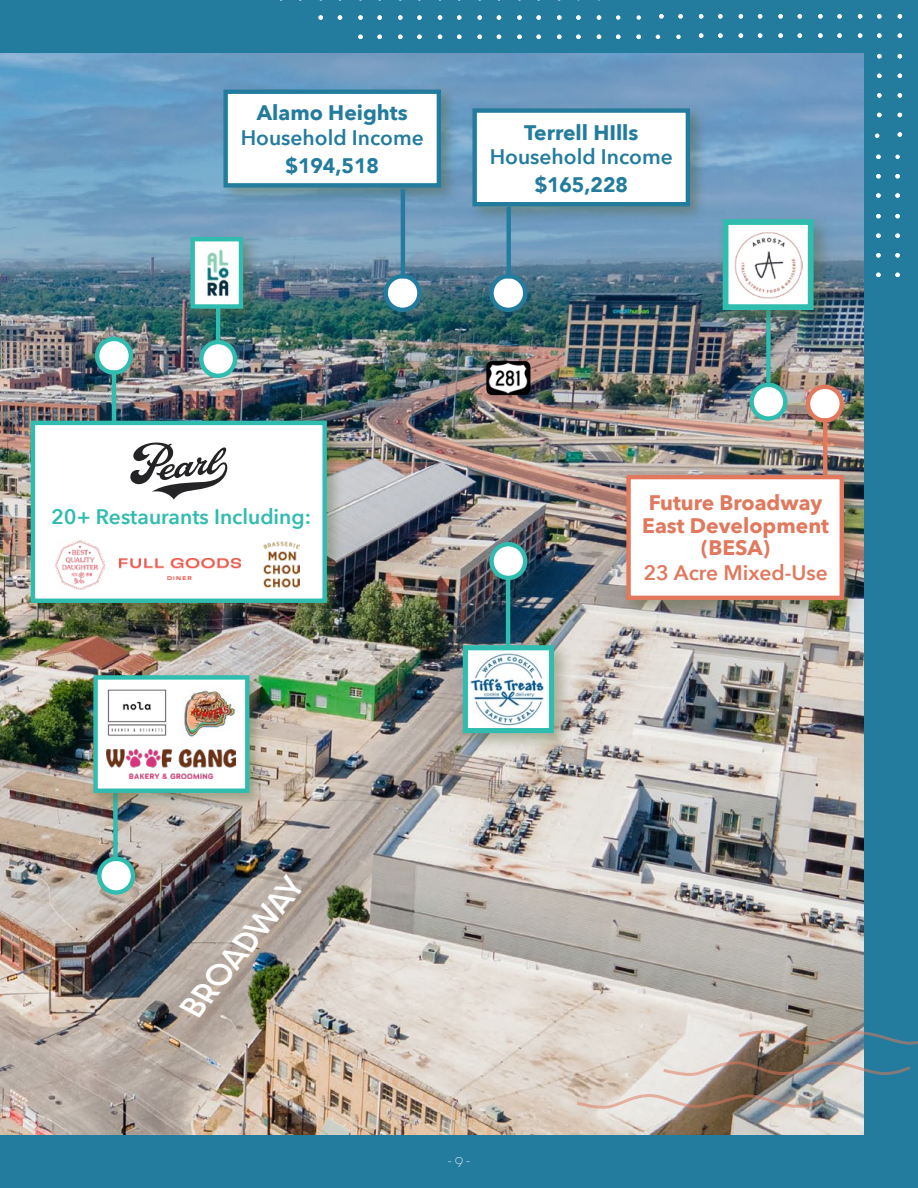
<style>
.page{position:relative;width:918px;height:1188px;background:#237c9d}
.page>*{position:absolute;margin:0;border:0;box-sizing:border-box;transform-origin:0 0}
.t1{font:italic 500 27.75px "Dazzle Unicase";color:#fff}
.t2{font:700 21px/22.5px "Avenir Next";color:#e0795e;text-align:center}
.t3{font:600 21px "Avenir Next";color:#237c9d}
.t4{font:700 21px "Avenir Next";color:#237c9d}
.t5{font:600 21px "Avenir Next";color:#30bcae}
.t6{font:900 21px "Avenir";color:#237c9d}
.t7{font:600 21px "Avenir Next";color:#e0795e}
.t8{font:100 12px "Dazzle Unicase";color:#fff}
</style>
<div class="page">
<svg style="left:895px;top:273px;width:5px;height:4px"></svg>
<svg style="left:876px;top:273px;width:5px;height:4px"></svg>
<svg style="left:895px;top:253px;width:5px;height:5px"></svg>
<svg style="left:876px;top:253px;width:5px;height:5px"></svg>
<svg style="left:895px;top:233px;width:5px;height:5px"></svg>
<svg style="left:876px;top:233px;width:5px;height:5px"></svg>
<svg style="left:895px;top:214px;width:5px;height:4px"></svg>
<svg style="left:876px;top:214px;width:5px;height:4px"></svg>
<svg style="left:895px;top:193px;width:5px;height:5px"></svg>
<svg style="left:876px;top:193px;width:5px;height:5px"></svg>
<svg style="left:895px;top:174px;width:5px;height:4px"></svg>
<svg style="left:876px;top:174px;width:5px;height:4px"></svg>
<svg style="left:895px;top:155px;width:5px;height:4px"></svg>
<svg style="left:876px;top:155px;width:5px;height:4px"></svg>
<svg style="left:898px;top:132px;width:4px;height:5px"></svg>
<svg style="left:898px;top:113px;width:4px;height:4px"></svg>
<svg style="left:877px;top:113px;width:5px;height:4px"></svg>
<svg style="left:898px;top:93px;width:4px;height:5px"></svg>
<svg style="left:877px;top:93px;width:5px;height:5px"></svg>
<svg style="left:898px;top:74px;width:4px;height:4px"></svg>
<svg style="left:877px;top:74px;width:5px;height:4px"></svg>
<svg style="left:898px;top:54px;width:4px;height:4px"></svg>
<svg style="left:877px;top:54px;width:5px;height:4px"></svg>
<svg style="left:898px;top:33px;width:4px;height:5px"></svg>
<svg style="left:877px;top:33px;width:5px;height:5px"></svg>
<svg style="left:858px;top:33px;width:4px;height:5px"></svg>
<svg style="left:837px;top:33px;width:5px;height:5px"></svg>
<svg style="left:818px;top:33px;width:5px;height:5px"></svg>
<svg style="left:798px;top:33px;width:4px;height:5px"></svg>
<svg style="left:778px;top:33px;width:5px;height:5px"></svg>
<svg style="left:758px;top:33px;width:4px;height:5px"></svg>
<svg style="left:739px;top:33px;width:4px;height:5px"></svg>
<svg style="left:718px;top:33px;width:5px;height:5px"></svg>
<svg style="left:699px;top:33px;width:4px;height:5px"></svg>
<svg style="left:898px;top:14px;width:4px;height:5px"></svg>
<svg style="left:877px;top:14px;width:5px;height:5px"></svg>
<svg style="left:858px;top:14px;width:4px;height:5px"></svg>
<svg style="left:837px;top:14px;width:5px;height:5px"></svg>
<svg style="left:818px;top:14px;width:5px;height:5px"></svg>
<svg style="left:798px;top:14px;width:4px;height:5px"></svg>
<svg style="left:778px;top:14px;width:5px;height:5px"></svg>
<svg style="left:758px;top:14px;width:4px;height:5px"></svg>
<svg style="left:739px;top:14px;width:4px;height:5px"></svg>
<svg style="left:718px;top:14px;width:5px;height:5px"></svg>
<svg style="left:699px;top:14px;width:4px;height:5px"></svg>
<svg style="left:678px;top:14px;width:5px;height:5px"></svg>
<svg style="left:659px;top:14px;width:5px;height:5px"></svg>
<svg style="left:875px;top:134px;width:4px;height:4px"></svg>
<svg style="left:676px;top:35px;width:5px;height:4px"></svg>
<svg style="left:656px;top:35px;width:4px;height:4px"></svg>
<svg style="left:636px;top:35px;width:5px;height:4px"></svg>
<svg style="left:616px;top:35px;width:4px;height:4px"></svg>
<svg style="left:597px;top:35px;width:4px;height:4px"></svg>
<svg style="left:576px;top:35px;width:5px;height:4px"></svg>
<svg style="left:557px;top:35px;width:4px;height:4px"></svg>
<svg style="left:536px;top:35px;width:5px;height:4px"></svg>
<svg style="left:517px;top:35px;width:5px;height:4px"></svg>
<svg style="left:497px;top:35px;width:4px;height:4px"></svg>
<svg style="left:478px;top:35px;width:4px;height:4px"></svg>
<svg style="left:457px;top:35px;width:4px;height:4px"></svg>
<svg style="left:438px;top:35px;width:4px;height:4px"></svg>
<svg style="left:417px;top:35px;width:5px;height:4px"></svg>
<svg style="left:398px;top:35px;width:5px;height:4px"></svg>
<svg style="left:377px;top:35px;width:5px;height:4px"></svg>
<svg style="left:358px;top:35px;width:5px;height:4px"></svg>
<svg style="left:636px;top:15px;width:5px;height:5px"></svg>
<svg style="left:616px;top:15px;width:4px;height:5px"></svg>
<svg style="left:597px;top:15px;width:4px;height:5px"></svg>
<svg style="left:576px;top:15px;width:5px;height:5px"></svg>
<svg style="left:557px;top:15px;width:4px;height:5px"></svg>
<svg style="left:536px;top:15px;width:5px;height:5px"></svg>
<svg style="left:517px;top:15px;width:5px;height:5px"></svg>
<svg style="left:497px;top:15px;width:4px;height:5px"></svg>
<svg style="left:478px;top:15px;width:4px;height:5px"></svg>
<svg style="left:457px;top:15px;width:4px;height:5px"></svg>
<svg style="left:438px;top:15px;width:4px;height:5px"></svg>
<svg style="left:417px;top:15px;width:5px;height:5px"></svg>
<svg style="left:398px;top:15px;width:5px;height:5px"></svg>
<svg style="left:377px;top:15px;width:5px;height:5px"></svg>
<svg style="left:358px;top:15px;width:5px;height:5px"></svg>
<svg style="left:338px;top:15px;width:4px;height:5px"></svg>
<svg style="left:319px;top:15px;width:4px;height:5px"></svg>
<img style="left:0;top:53px;width:864px;height:1081px">
<img style="left:574px;top:1027px;width:344px;height:83px">
<svg style="left:97px;top:339px;width:34px;height:34px"></svg>
<div style="left:95px;top:337px;width:38px;height:38px;border:4px solid #30bcae;border-radius:50%"></div>
<hr style="left:112px;top:370px;width:4px;height:80px;background:#30bcae">
<img style="left:341px;top:338px;width:523px;height:233px">
<img style="left:474px;top:354px;width:390px;height:95px">
<img style="left:486px;top:361px;width:45px;height:34px">
<div style="left:113px;top:793px;width:5px;height:79px;background:#30bcae"></div>
<div style="left:186px;top:233px;width:74px;height:93px;background:#4d5927;opacity:.38"></div>
<img style="left:195px;top:242px;width:43px;height:62px">
<div style="left:190px;top:237px;width:53px;height:72px;border:4px solid #30bcae"></div>
<svg style="left:99px;top:859px;width:34px;height:34px"></svg>
<div style="left:97px;top:857px;width:38px;height:38px;border:4px solid #30bcae;border-radius:50%"></div>
<div style="left:89px;top:671px;width:177px;height:139px;background:#4d5927;opacity:.38"></div>
<div style="left:93px;top:675px;width:156px;height:118px;background:#fff;border:4px solid #30bcae"></div>
<svg style="left:492px;top:544px;width:33px;height:34px"></svg>
<div style="left:489px;top:542px;width:38px;height:38px;border:4px solid #30bcae;border-radius:50%"></div>
<hr style="left:506px;top:579px;width:4px;height:79px;background:#30bcae">
<svg style="left:201px;top:342px;width:34px;height:34px"></svg>
<div style="left:199px;top:340px;width:38px;height:38px;border:4px solid #30bcae;border-radius:50%"></div>
<hr style="left:216px;top:305px;width:4px;height:35px;background:#30bcae">
<div style="left:219px;top:85px;width:239px;height:119px;background:#4d5927;opacity:.38"></div>
<div style="left:223px;top:90px;width:218px;height:98px;background:#fff;border:4px solid #237c9d"></div>
<svg style="left:386px;top:276px;width:33px;height:34px"></svg>
<div style="left:384px;top:274px;width:38px;height:38px;border:4px solid #237c9d;border-radius:50%"></div>
<hr style="left:401px;top:189px;width:4px;height:89px;background:#237c9d">
<div style="left:26px;top:416px;width:318px;height:204px;background:#4d5927;opacity:.38"></div>
<div style="left:33px;top:423px;width:292px;height:178px;background:#fff"></div>
<img style="left:0;top:420px;width:367px;height:80px">
<div style="left:31px;top:421px;width:296px;height:182px;border:4px solid #30bcae"></div>
<div style="left:468px;top:104px;width:239px;height:119px;background:#4d5927;opacity:.38"></div>
<div style="left:472px;top:108px;width:218px;height:98px;background:#fff;border:4px solid #237c9d"></div>
<svg style="left:492px;top:276px;width:33px;height:34px"></svg>
<div style="left:489px;top:274px;width:38px;height:38px;border:4px solid #237c9d;border-radius:50%"></div>
<hr style="left:507px;top:207px;width:4px;height:71px;background:#237c9d">
<svg style="left:752px;top:385px;width:33px;height:34px"></svg>
<div style="left:749px;top:383px;width:38px;height:38px;border:4px solid #30bcae;border-radius:50%"></div>
<div style="left:766px;top:303px;width:5px;height:80px;background:#30bcae"></div>
<div style="left:717px;top:214px;width:118px;height:117px;background:#4d5927;opacity:.38"></div>
<div style="left:726px;top:222px;width:85px;height:85px;background:#fff"></div>
<img style="left:735px;top:232px;width:67px;height:67px">
<div style="left:723px;top:219px;width:91px;height:91px;border:6px solid #30bcae"></div>
<svg style="left:808px;top:387px;width:34px;height:34px"></svg>
<div style="left:806px;top:385px;width:38px;height:38px;border:4px solid #e0795e;border-radius:50%"></div>
<hr style="left:823px;top:418px;width:4px;height:185px;background:#e0795e">
<div style="left:622px;top:471px;width:238px;height:146px;background:#4d5927;opacity:.38"></div>
<div style="left:626px;top:475px;width:218px;height:125px;background:#fff;border:4px solid #e0795e"></div>
<img style="left:56px;top:541px;width:49px;height:49px">
<img style="left:264px;top:542px;width:36px;height:46px">
<img style="left:120px;top:559px;width:120px;height:20px">
<div style="left:458px;top:641px;width:115px;height:111px;background:#4d5927;opacity:.38"></div>
<img style="left:469px;top:651px;width:79px;height:76px">
<div style="left:463px;top:645px;width:91px;height:88px;border:5px solid #30bcae"></div>
<img style="left:181px;top:690px;width:55px;height:47px">
<img style="left:107px;top:750px;width:129px;height:29px">
<img style="left:107px;top:689px;width:60px;height:47px">
<p class="t4" style="left:257px;top:95px;width:152px">Alamo Heights</p>
<p class="t6" style="left:286px;top:148px;width:95px">$194,518</p>
<p class="t3" style="left:241px;top:120px;width:185px">Household Income</p>
<p class="t4" style="left:524px;top:114px;width:116px">Terrell HIlls</p>
<p class="t6" style="left:535px;top:167px;width:95px">$165,228</p>
<p class="t3" style="left:490px;top:139px;width:185px">Household Income</p>
<p class="t5" style="left:51px;top:499px;width:261px">20+ Restaurants Including:</p>
<h1 class="t1" style="left:173px;top:999px;width:173px;rotate:-51deg">BROADWAY</h1>
<p class="t8" style="left:448px;top:1154px;width:24px">- 9 -</p>
<p class="t2" style="left:642px;top:491px;width:188px">Future Broadway<br>East Development (BESA)</p>
<p class="t7" style="left:643px;top:555px;width:186px">23 Acre Mixed-Use</p>
</div>
